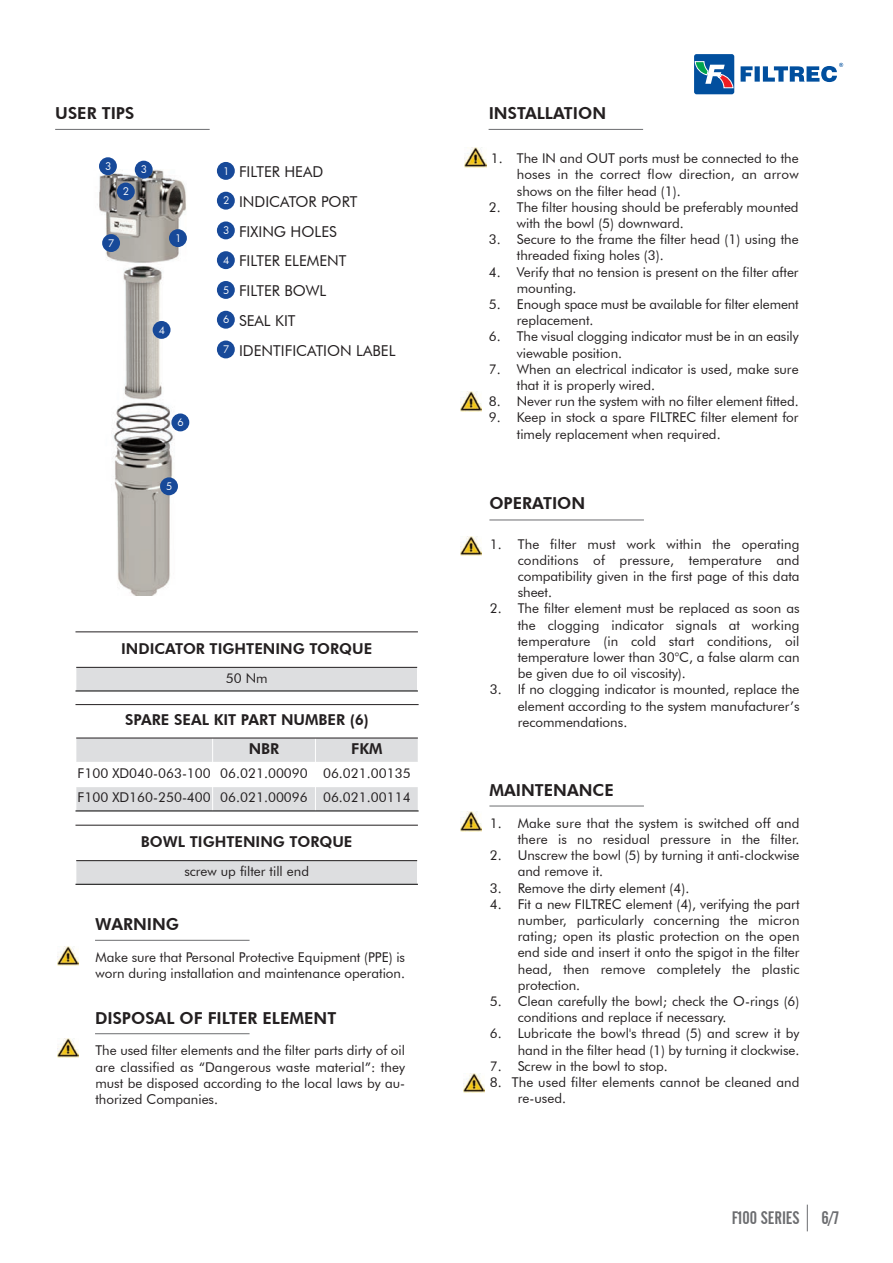
<style>
.page{position:relative;width:893px;height:1263px;background:#fff}
.page>*{position:absolute;margin:0;border:0;box-sizing:border-box;transform-origin:0 0}
.t1{font:18px "Alternate Gothic No 2 BT";color:#6c6d70}
.t2{font:800 16.5px "Futura BT";color:#231f20}
.t3{font:15px/29.7px "Futura BT";color:#231f20}
.t4{font:800 15px/28.8px "Futura BT";color:#231f20}
.t5{font:13.5px/16.2px "Futura BT";color:#231f20}
.t6{font:10.2px "Futura";color:#fff}
.s1{font-family:"Futura";font-size:10.2px;color:#fff}
</style>
<div class="page">
<svg style="left:694px;top:54px;width:40px;height:40px;background:#386ea4"></svg>
<svg style="left:741px;top:63px;width:102px;height:19px"></svg>
<svg style="left:807px;top:1204px;width:1px;height:27px"></svg>
<hr style="left:55px;top:129px;width:155px;height:1px;background:#6c6d70">
<hr style="left:489px;top:129px;width:154px;height:1px;background:#6c6d70">
<img style="left:99px;top:169px;width:91px;height:426px">
<div style="left:217px;top:162px;width:18px;height:18px;background:#174999;border-radius:50%"></div>
<div style="left:217px;top:192px;width:18px;height:18px;background:#174999;border-radius:50%"></div>
<div style="left:217px;top:221px;width:18px;height:18px;background:#174999;border-radius:50%"></div>
<div style="left:217px;top:251px;width:18px;height:18px;background:#174999;border-radius:50%"></div>
<div style="left:217px;top:281px;width:18px;height:18px;background:#174999;border-radius:50%"></div>
<div style="left:217px;top:311px;width:18px;height:18px;background:#174999;border-radius:50%"></div>
<div style="left:217px;top:341px;width:18px;height:17px;background:#174999;border-radius:50%"></div>
<hr style="left:489px;top:520px;width:155px;height:1px;background:#6c6d70">
<hr style="left:95px;top:940px;width:155px;height:1px;background:#6c6d70">
<hr style="left:95px;top:1033px;width:155px;height:1px;background:#6c6d70">
<hr style="left:489px;top:806px;width:155px;height:1px;background:#6c6d70">
<div style="left:76px;top:667px;width:341px;height:24px;background:#dddee0"></div>
<hr style="left:75px;top:631px;width:343px;height:1px;background:#231f20">
<hr style="left:76px;top:667px;width:341px;height:1px;background:#231f20">
<hr style="left:75px;top:691px;width:343px;height:1px;background:#000">
<div style="left:76px;top:861px;width:341px;height:23px;background:#dddee0"></div>
<hr style="left:75px;top:825px;width:343px;height:1px;background:#231f20">
<hr style="left:76px;top:860px;width:341px;height:1px;background:#231f20">
<hr style="left:75px;top:884px;width:343px;height:1px;background:#000">
<div style="left:76px;top:738px;width:136px;height:24px;background:#dddee0"></div>
<div style="left:213px;top:738px;width:102px;height:24px;background:#dddee0"></div>
<div style="left:316px;top:738px;width:102px;height:24px;background:#dddee0"></div>
<div style="left:76px;top:787px;width:136px;height:23px;background:#dddee0"></div>
<div style="left:213px;top:787px;width:102px;height:23px;background:#dddee0"></div>
<div style="left:316px;top:787px;width:102px;height:23px;background:#dddee0"></div>
<hr style="left:75px;top:704px;width:344px;height:1px;background:#231f20">
<hr style="left:76px;top:738px;width:342px;height:1px;background:#231f20">
<hr style="left:75px;top:810px;width:344px;height:1px;background:#000">
<svg style="left:464px;top:157px;width:23px;height:11px"></svg>
<img style="left:465px;top:147px;width:21px;height:20px">
<img style="left:460px;top:392px;width:22px;height:20px">
<img style="left:460px;top:536px;width:22px;height:20px">
<svg style="left:460px;top:831px;width:22px;height:1px"></svg>
<img style="left:460px;top:811px;width:22px;height:20px">
<img style="left:463px;top:1073px;width:22px;height:20px">
<img style="left:57px;top:946px;width:21px;height:20px">
<img style="left:57px;top:1038px;width:21px;height:20px">
<div style="left:169px;top:229px;width:18px;height:18px;background:#174999;border-radius:50%"></div>
<div style="left:117px;top:183px;width:18px;height:17px;background:#174999;border-radius:50%"></div>
<div style="left:135px;top:161px;width:18px;height:18px;background:#174999;border-radius:50%"></div>
<div style="left:99px;top:157px;width:18px;height:18px;background:#174999;border-radius:50%"></div>
<div style="left:153px;top:321px;width:18px;height:18px;background:#174999;border-radius:50%"></div>
<div style="left:160px;top:477px;width:18px;height:18px;background:#174999;border-radius:50%"></div>
<div style="left:171px;top:413px;width:18px;height:18px;background:#174999;border-radius:50%"></div>
<div style="left:102px;top:234px;width:18px;height:18px;background:#174999;border-radius:50%"></div>
<p class="t2" style="left:55px;top:103px;width:81px">USER TIPS</p>
<p class="t2" style="left:489px;top:103px;width:119px">INSTALLATION</p>
<p class="t6" style="left:105px;top:159px;width:8px">3</p>
<p class="t6" style="left:123px;top:185px;width:8px">2</p>
<p class="t6" style="left:141px;top:163px;width:8px">3</p>
<p class="t6" style="left:108px;top:236px;width:8px">7</p>
<p class="t6" style="left:175px;top:231px;width:8px">1</p>
<p class="t6" style="left:159px;top:323px;width:8px">4</p>
<p class="t6" style="left:178px;top:415px;width:8px">6</p>
<p class="t6" style="left:166px;top:479px;width:8px">5</p>
<p class="t3" style="left:223px;top:157px;width:174px"><sup>1</sup> FILTER HEAD<br><sup>2</sup> INDICATOR PORT<br><sup>3</sup> FIXING HOLES<br><sup>4</sup> FILTER ELEMENT<br><span class="s1">5</span> FILTER BOWL<br><sup>6</sup> SEAL KIT<br><sup>7</sup> IDENTIFICATION LABEL</p>
<p class="t4" style="left:121px;top:634px;width:253px">INDICATOR TIGHTENING TORQUE</p>
<p class="t5" style="left:226px;top:670px;width:43px">50 Nm</p>
<p class="t4" style="left:249px;top:705px;width:122px;text-indent:-124px">SPARE SEAL KIT PART NUMBER (6)<br>NBR</p>
<p class="t4" style="left:351px;top:734px;width:33px">FKM</p>
<p class="t5" style="left:78px;top:761px;width:334px;line-height:24.3px">F100 XD040-063-100 06.021.00090 06.021.00135<br>F100 XD160-250-400 06.021.00096 06.021.00114</p>
<p class="t4" style="left:141px;top:827px;width:213px">BOWL TIGHTENING TORQUE</p>
<p class="t5" style="left:184px;top:863px;width:126px">screw up filter till end</p>
<p class="t2" style="left:95px;top:914px;width:86px">WARNING</p>
<p class="t5" style="left:95px;top:949px;width:311px">Make sure that Personal Protective Equipment (PPE) is worn during installation and maintenance operation.</p>
<p class="t2" style="left:95px;top:1008px;width:243px">DISPOSAL OF FILTER ELEMENT</p>
<p class="t5" style="left:95px;top:1042px;width:311px;text-align:justify">The used filter elements and the filter parts dirty of oil are classified as “Dangerous waste material”: they must be disposed according to the local laws by au&shy;thorized Companies.</p>
<p class="t5" style="left:517px;top:150px;width:283px;text-align:justify;text-indent:-26px">1. The IN and OUT ports must be connected to the hoses in the correct flow direction, an arrow shows on the filter head (1).</p>
<p class="t5" style="left:517px;top:199px;width:283px;text-indent:-28px">2. The filter housing should be preferably mounted with the bowl (5) downward.</p>
<p class="t5" style="left:517px;top:231px;width:283px;text-indent:-28px">3. Secure to the frame the filter head (1) using the threaded fixing holes (3).</p>
<p class="t5" style="left:517px;top:264px;width:283px;text-indent:-28px">4. Verify that no tension is present on the filter after mounting.</p>
<p class="t5" style="left:517px;top:296px;width:283px;text-indent:-28px">5. Enough space must be available for filter element replacement.</p>
<p class="t5" style="left:517px;top:328px;width:283px;text-indent:-28px">6. The visual clogging indicator must be in an easily viewable position.</p>
<p class="t5" style="left:517px;top:361px;width:283px;text-indent:-28px">7. When an electrical indicator is used, make sure that it is properly wired.</p>
<p class="t5" style="left:489px;top:393px;width:311px">8. Never run the system with no filter element fitted.</p>
<p class="t5" style="left:517px;top:409px;width:283px;text-indent:-28px">9. Keep in stock a spare FILTREC filter element for timely replacement when required.</p>
<p class="t2" style="left:489px;top:493px;width:97px">OPERATION</p>
<p class="t5" style="left:518px;top:536px;width:283px;text-align:justify;text-indent:-28px">1. The filter must work within the operating conditions of pressure, temperature and compatibility given in the first page of this data sheet.</p>
<p class="t5" style="left:518px;top:600px;width:283px;text-align:justify;text-indent:-28px">2. The filter element must be replaced as soon as the clogging indicator signals at working temperature (in cold start conditions, oil temperature lower than 30°C, a false alarm can be given due to oil viscosity).</p>
<p class="t5" style="left:518px;top:681px;width:283px;text-align:justify;text-indent:-28px">3. If no clogging indicator is mounted, replace the element according to the system manufacturer’s recommendations.</p>
<p class="t2" style="left:489px;top:780px;width:126px">MAINTENANCE</p>
<p class="t5" style="left:490px;top:815px;width:311px;text-align:right">1. Make sure that the system is switched off and there is no residual pressure in the filter.</p>
<p class="t5" style="left:518px;top:847px;width:283px;text-indent:-28px">2. Unscrew the bowl (5) by turning it anti-clockwise and remove it.</p>
<p class="t5" style="left:490px;top:879px;width:201px">3. Remove the dirty element (4).</p>
<p class="t5" style="left:518px;top:896px;width:283px;text-align:justify;text-indent:-28px">4. Fit a new FILTREC element (4), verifying the part number, particularly concerning the micron rating; open its plastic protection on the open end side and insert it onto the spigot in the filter head, then remove completely the plastic protection.</p>
<p class="t5" style="left:518px;top:993px;width:283px;text-indent:-28px">5. Clean carefully the bowl; check the O-rings (6) conditions and replace if necessary.</p>
<p class="t5" style="left:490px;top:1025px;width:311px;text-align:right">6. Lubricate the bowl's thread (5) and screw it by hand in the filter head (1) by turning it clockwise.</p>
<p class="t5" style="left:490px;top:1058px;width:180px">7. Screw in the bowl to stop.</p>
<p class="t5" style="left:518px;top:1074px;width:283px;text-indent:-28px">8. The used filter elements cannot be cleaned and re-used.</p>
<h1 class="t1" style="left:732px;top:1208px;width:109px">F100 SERIES 6/7</h1>
</div>
